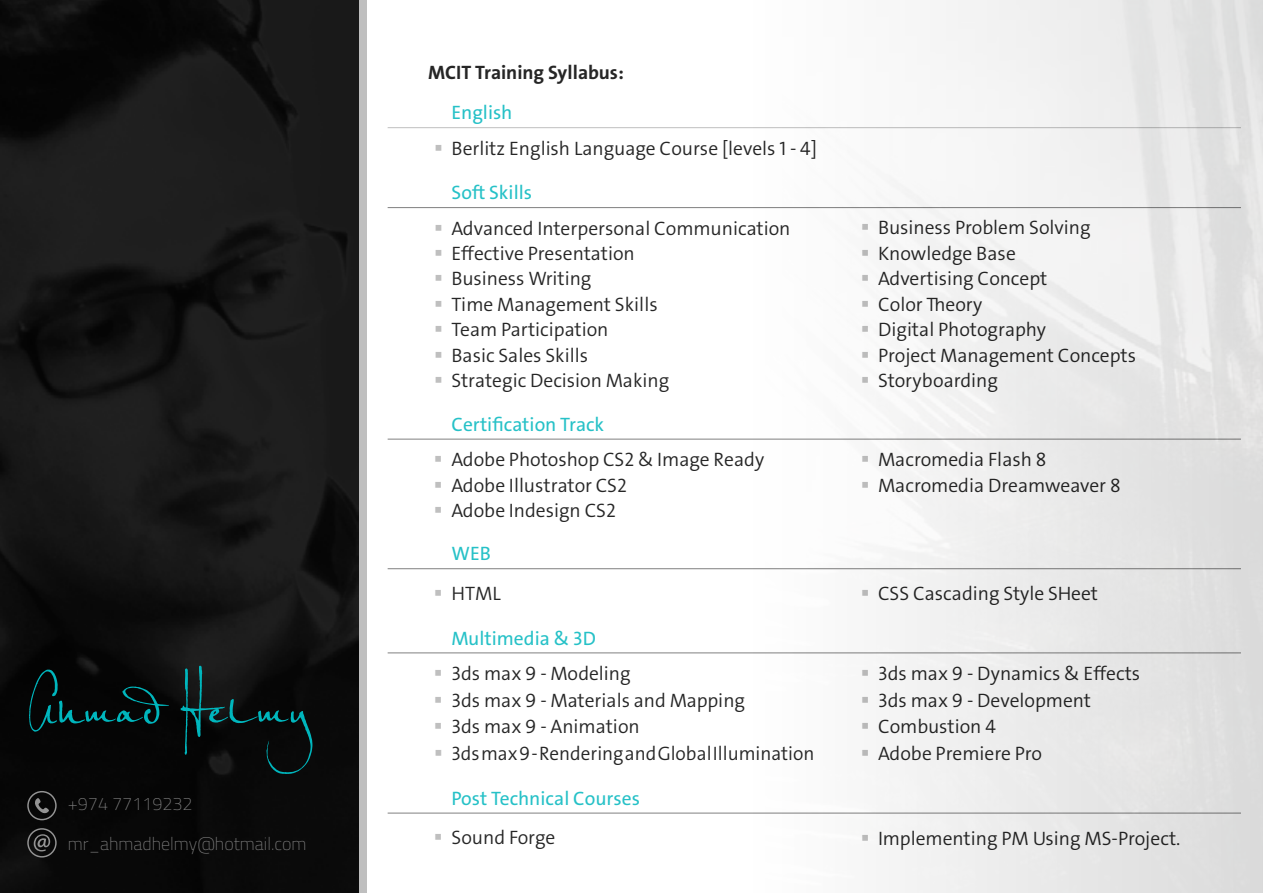
<style>
.page{position:relative;width:1263px;height:893px;background:#fff}
.page>*{position:absolute;margin:0;border:0;box-sizing:border-box;transform-origin:0 0}
.t1{font:300 19.5px/25.5px "Bahij The Sans Arabic";color:#262626}
.t2{font:19.5px "Bahij The Sans Arabic";color:#26c1c7}
.t3{font:700 19.5px "Bahij The Sans Arabic";color:#262626}
.t4{font:100 18px/39.3px "Titillium";color:#808080}
</style>
<div class="page">
<img style="left:0;top:0;width:359px;height:893px">
<svg style="left:27px;top:791px;width:30px;height:29px"></svg>
<svg style="left:27px;top:828px;width:30px;height:29px"></svg>
<svg style="left:29px;top:665px;width:283px;height:109px"></svg>
<hr style="left:388px;top:127px;width:853px;height:1px;background:#bfbfbf">
<hr style="left:388px;top:207px;width:853px;height:1px;background:#808080">
<hr style="left:388px;top:439px;width:853px;height:1px;background:#808080">
<hr style="left:388px;top:568px;width:853px;height:1px;background:#808080">
<hr style="left:388px;top:653px;width:853px;height:1px;background:#808080">
<hr style="left:388px;top:813px;width:853px;height:1px;background:#808080">
<p class="t4" style="left:68px;top:783px;width:240px">+974 77119232 mr_ahmadhelmy@hotmail.com</p>
<p class="t3" style="left:428px;top:61px;width:197px">MCIT Training Syllabus:</p>
<p class="t2" style="left:451px;top:97px;width:63px">English</p>
<p class="t1" style="left:451px;top:135px;width:367px">Berlitz English Language Course [levels 1 - 4]</p>
<p class="t2" style="left:451px;top:177px;width:82px">Soft Skills</p>
<p class="t1" style="left:451px;top:215px;width:341px">Advanced Interpersonal Communication<br>Effective Presentation<br>Business Writing<br>Time Management Skills<br>Team Participation<br>Basic Sales Skills<br>Strategic Decision Making</p>
<p class="t1" style="left:878px;top:215px;width:260px">Business Problem Solving<br>Knowledge Base<br>Advertising Concept<br>Color Theory<br>Digital Photography<br>Project Management Concepts<br>Storyboarding</p>
<p class="t2" style="left:451px;top:408px;width:154px">Certification Track</p>
<p class="t1" style="left:451px;top:447px;width:314px">Adobe Photoshop CS2 &amp; Image Ready<br>Adobe Illustrator CS2<br>Adobe Indesign CS2</p>
<p class="t1" style="left:878px;top:447px;width:244px">Macromedia Flash 8<br>Macromedia Dreamweaver 8</p>
<p class="t2" style="left:451px;top:538px;width:41px">WEB</p>
<p class="t1" style="left:451px;top:580px;width:51px">HTML</p>
<p class="t1" style="left:878px;top:580px;width:222px">CSS Cascading Style SHeet</p>
<p class="t2" style="left:451px;top:622px;width:146px">Multimedia &amp; 3D</p>
<p class="t1" style="left:451px;top:660px;width:364px;line-height:26.7px">3ds max 9 - Modeling<br>3ds max 9 - Materials and Mapping<br>3ds max 9 - Animation<br>3ds max 9 - Rendering and Global Illumination</p>
<p class="t1" style="left:878px;top:660px;width:264px;line-height:26.7px">3ds max 9 - Dynamics &amp; Effects<br>3ds max 9 - Development<br>Combustion 4<br>Adobe Premiere Pro</p>
<p class="t2" style="left:451px;top:782px;width:190px">Post Technical Courses</p>
<p class="t1" style="left:451px;top:825px;width:105px">Sound Forge</p>
<p class="t1" style="left:878px;top:826px;width:304px">Implementing PM Using MS-Project.</p>
</div>
